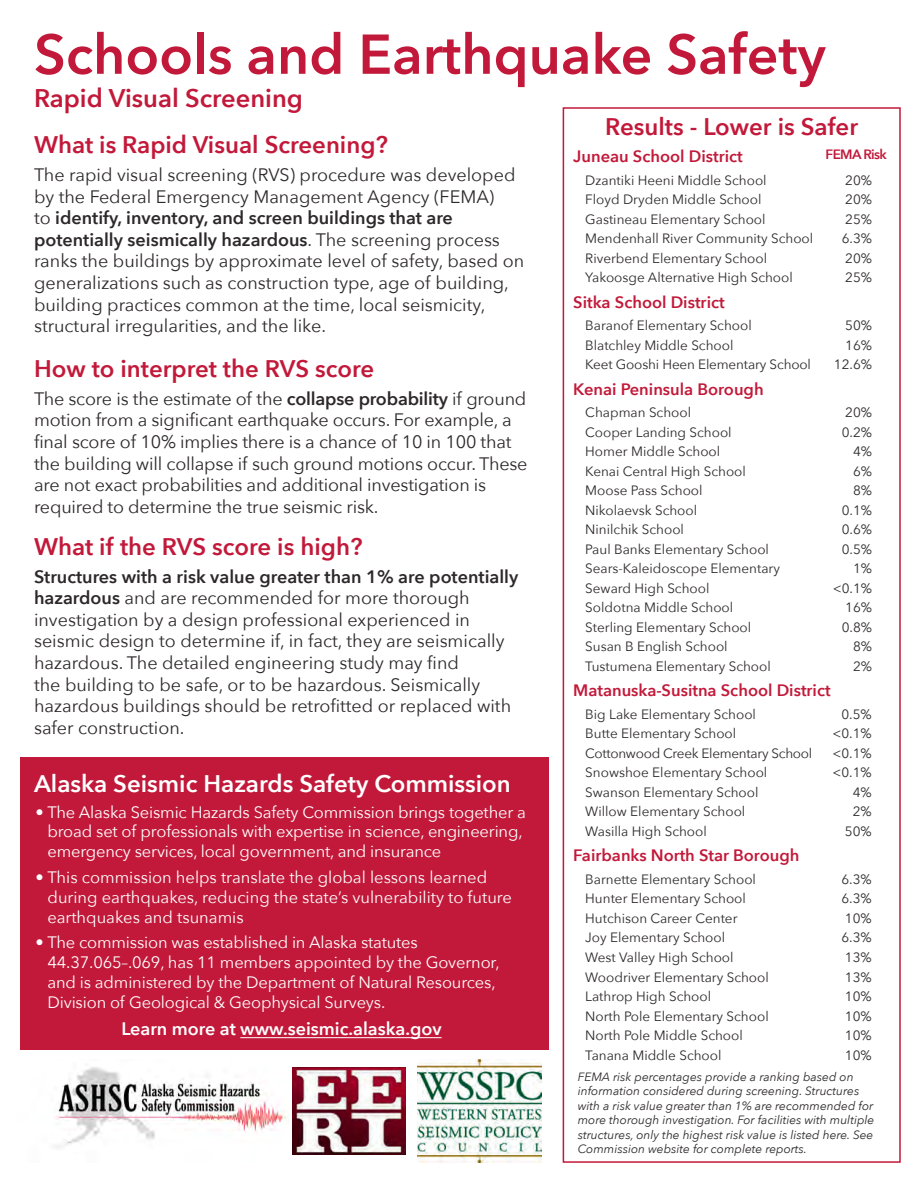
<style>
.page{position:relative;width:918px;height:1188px;background:#fff}
.page>*{position:absolute;margin:0;border:0;box-sizing:border-box;transform-origin:0 0}
.t1{font:600 55.5px "Avenir Next";color:#c2193a}
.t2{font:600 25.5px "Avenir Next";color:#c2193a}
.t3{font:600 24px "Avenir Next";color:#c2193a}
.t4{font:600 24px "Avenir Next";color:#fff}
.t5{font:18px/21.6px "Avenir Next";color:#2d292a}
.t6{font:600 18px "Avenir Next";color:#fff}
.t7{font:16.5px/19.8px "Avenir Next";letter-spacing:-.01em;color:#fff}
.cell_table_heading{font:600 16.5px "Avenir Next";color:#c2193a}
.cell_table{font:13.5px "Avenir Next";color:#2d292a}
.cell_table-2{font:13.5px "Avenir Next";letter-spacing:-.02em;color:#2d292a}
.cell_table_heading-2{font:600 13.5px "Avenir Next";letter-spacing:-.05em;color:#c2193a}
.t8{font:italic 12px/14.4px "Avenir Next";color:#2d292a}
.s1{font-weight:600}
</style>
<div class="page">
<div style="left:21px;top:757px;width:528px;height:292px;background:#c2193a"></div>
<img style="left:54px;top:1067px;width:234px;height:81px">
<img style="left:293px;top:1067px;width:113px;height:87px">
<img style="left:417px;top:1060px;width:124px;height:102px">
<hr style="left:240px;top:1037px;width:202px;height:1px;background:#fff">
<div style="left:563px;top:107px;width:338px;height:1056px;background:#fff;border:2px solid #c2193a"></div>
<p class="t1" style="left:34px;top:7px;width:793px">Schools and Earthquake Safety</p>
<p class="t2" style="left:34px;top:76px;width:271px">Rapid Visual Screening</p>
<p class="cell_table_heading" style="left:573px;top:142px;width:171px">Juneau School District</p>
<p class="cell_table_heading-2" style="left:826px;top:143px;width:63px">FEMA Risk</p>
<p class="cell_table" style="left:585px;top:169px;width:183px">Dzantiki Heeni Middle School</p>
<p class="cell_table" style="left:845px;top:169px;width:28px">20%</p>
<p class="cell_table" style="left:585px;top:188px;width:178px">Floyd Dryden Middle School</p>
<p class="cell_table" style="left:845px;top:188px;width:28px">20%</p>
<p class="cell_table" style="left:585px;top:208px;width:182px">Gastineau Elementary School</p>
<p class="cell_table" style="left:845px;top:208px;width:28px">25%</p>
<p class="cell_table" style="left:585px;top:227px;width:230px">Mendenhall River Community School</p>
<p class="cell_table" style="left:842px;top:227px;width:32px">6.3%</p>
<p class="cell_table" style="left:585px;top:247px;width:183px">Riverbend Elementary School</p>
<p class="cell_table" style="left:845px;top:247px;width:28px">20%</p>
<p class="cell_table" style="left:585px;top:266px;width:209px">Yakoosge Alternative High School</p>
<p class="cell_table" style="left:845px;top:266px;width:28px">25%</p>
<p class="cell_table_heading" style="left:573px;top:288px;width:153px">Sitka School District</p>
<p class="cell_table" style="left:585px;top:314px;width:168px">Baranof Elementary School</p>
<p class="cell_table" style="left:845px;top:314px;width:28px">50%</p>
<p class="cell_table" style="left:585px;top:334px;width:150px">Blatchley Middle School</p>
<p class="cell_table" style="left:845px;top:334px;width:28px">16%</p>
<p class="cell_table" style="left:585px;top:353px;width:227px">Keet Gooshi Heen Elementary School</p>
<p class="cell_table" style="left:834px;top:353px;width:40px">12.6%</p>
<p class="cell_table_heading" style="left:573px;top:375px;width:192px">Kenai Peninsula Borough</p>
<p class="cell_table" style="left:585px;top:401px;width:107px">Chapman School</p>
<p class="cell_table" style="left:845px;top:401px;width:28px">20%</p>
<p class="cell_table" style="left:585px;top:421px;width:148px">Cooper Landing School</p>
<p class="cell_table" style="left:842px;top:421px;width:32px">0.2%</p>
<p class="cell_table" style="left:585px;top:440px;width:136px">Homer Middle School</p>
<p class="cell_table" style="left:853px;top:440px;width:21px">4%</p>
<p class="cell_table" style="left:585px;top:460px;width:162px">Kenai Central High School</p>
<p class="cell_table" style="left:853px;top:460px;width:21px">6%</p>
<p class="cell_table" style="left:585px;top:479px;width:119px">Moose Pass School</p>
<p class="cell_table" style="left:853px;top:479px;width:21px">8%</p>
<p class="cell_table" style="left:585px;top:499px;width:113px">Nikolaevsk School</p>
<p class="cell_table" style="left:842px;top:499px;width:32px">0.1%</p>
<p class="cell_table" style="left:585px;top:518px;width:100px">Ninilchik School</p>
<p class="cell_table" style="left:842px;top:518px;width:32px">0.6%</p>
<p class="cell_table" style="left:585px;top:538px;width:185px">Paul Banks Elementary School</p>
<p class="cell_table" style="left:842px;top:538px;width:32px">0.5%</p>
<p class="cell_table" style="left:585px;top:557px;width:196px">Sears-Kaleidoscope Elementary</p>
<p class="cell_table" style="left:853px;top:557px;width:21px">1%</p>
<p class="cell_table" style="left:585px;top:577px;width:126px">Seward High School</p>
<p class="cell_table" style="left:833px;top:577px;width:41px">&lt;0.1%</p>
<p class="cell_table" style="left:585px;top:596px;width:149px">Soldotna Middle School</p>
<p class="cell_table" style="left:845px;top:596px;width:28px">16%</p>
<p class="cell_table" style="left:585px;top:616px;width:167px">Sterling Elementary School</p>
<p class="cell_table" style="left:842px;top:616px;width:32px">0.8%</p>
<p class="cell_table" style="left:585px;top:635px;width:144px">Susan B English School</p>
<p class="cell_table" style="left:853px;top:635px;width:21px">8%</p>
<p class="cell_table" style="left:585px;top:655px;width:187px">Tustumena Elementary School</p>
<p class="cell_table" style="left:853px;top:655px;width:21px">2%</p>
<p class="cell_table_heading" style="left:573px;top:676px;width:259px">Matanuska-Susitna School District</p>
<p class="cell_table" style="left:585px;top:703px;width:172px">Big Lake Elementary School</p>
<p class="cell_table" style="left:841px;top:703px;width:32px">0.5%</p>
<p class="cell_table" style="left:585px;top:722px;width:152px">Butte Elementary School</p>
<p class="cell_table" style="left:832px;top:722px;width:41px">&lt;0.1%</p>
<p class="cell_table-2" style="left:585px;top:742px;width:229px">Cottonwood Creek Elementary School</p>
<p class="cell_table" style="left:832px;top:742px;width:41px">&lt;0.1%</p>
<p class="cell_table" style="left:585px;top:761px;width:184px">Snowshoe Elementary School</p>
<p class="cell_table" style="left:832px;top:761px;width:41px">&lt;0.1%</p>
<p class="cell_table" style="left:585px;top:781px;width:175px">Swanson Elementary School</p>
<p class="cell_table" style="left:853px;top:781px;width:21px">4%</p>
<p class="cell_table" style="left:585px;top:800px;width:162px">Willow Elementary School</p>
<p class="cell_table" style="left:853px;top:800px;width:21px">2%</p>
<p class="cell_table" style="left:585px;top:820px;width:123px">Wasilla High School</p>
<p class="cell_table" style="left:845px;top:820px;width:28px">50%</p>
<p class="cell_table_heading" style="left:573px;top:841px;width:228px">Fairbanks North Star Borough</p>
<p class="cell_table" style="left:585px;top:868px;width:172px">Barnette Elementary School</p>
<p class="cell_table" style="left:841px;top:868px;width:32px">6.3%</p>
<p class="cell_table" style="left:585px;top:887px;width:162px">Hunter Elementary School</p>
<p class="cell_table" style="left:841px;top:887px;width:32px">6.3%</p>
<p class="cell_table" style="left:585px;top:907px;width:154px">Hutchison Career Center</p>
<p class="cell_table" style="left:845px;top:907px;width:28px">10%</p>
<p class="cell_table" style="left:585px;top:926px;width:141px">Joy Elementary School</p>
<p class="cell_table" style="left:841px;top:926px;width:32px">6.3%</p>
<p class="cell_table" style="left:585px;top:946px;width:150px">West Valley High School</p>
<p class="cell_table" style="left:845px;top:946px;width:28px">13%</p>
<p class="cell_table" style="left:585px;top:966px;width:185px">Woodriver Elementary School</p>
<p class="cell_table" style="left:845px;top:966px;width:28px">13%</p>
<p class="cell_table" style="left:585px;top:985px;width:127px">Lathrop High School</p>
<p class="cell_table" style="left:845px;top:985px;width:28px">10%</p>
<p class="cell_table" style="left:585px;top:1005px;width:185px">North Pole Elementary School</p>
<p class="cell_table" style="left:845px;top:1005px;width:28px">10%</p>
<p class="cell_table" style="left:585px;top:1024px;width:159px">North Pole Middle School</p>
<p class="cell_table" style="left:845px;top:1024px;width:28px">10%</p>
<p class="cell_table" style="left:585px;top:1044px;width:138px">Tanana Middle School</p>
<p class="cell_table" style="left:845px;top:1044px;width:28px">10%</p>
<p class="t8" style="left:578px;top:1069px;width:298px">FEMA risk percentages provide a ranking based on information considered during screening. Structures with a risk value greater than 1% are recommended for more thorough investigation. For facilities with multiple structures, only the highest risk value is listed here. See Commission website for complete reports.</p>
<p class="t3" style="left:605px;top:106px;width:254px">Results - Lower is Safer</p>
<p class="t3" style="left:34px;top:124px;width:355px">What is Rapid Visual Screening?</p>
<p class="t5" style="left:34px;top:163px;width:492px">The rapid visual screening (RVS) procedure was developed by the Federal Emergency Management Agency (FEMA)<br>to <span class="s1">identify, inventory, and screen buildings that are potentially seismically hazardous</span>. The screening process ranks the buildings by approximate level of safety, based on generalizations such as construction type, age of building, building practices common at the time, local seismicity, structural irregularities, and the like.</p>
<p class="t3" style="left:34px;top:348px;width:342px">How to interpret the RVS score</p>
<p class="t5" style="left:34px;top:387px;width:495px">The score is the estimate of the <span class="s1">collapse probability</span> if ground motion from a significant earthquake occurs. For example, a final score of 10% implies there is a chance of 10 in 100 that the building will collapse if such ground motions occur. These are not exact probabilities and additional investigation is required to determine the true seismic risk.</p>
<p class="t3" style="left:34px;top:526px;width:330px">What if the RVS score is high?</p>
<p class="t5" style="left:34px;top:565px;width:486px"><span class="s1">Structures with a risk value greater than 1% are potentially hazardous</span> and are recommended for more thorough investigation by a design professional experienced in seismic design to determine if, in fact, they are seismically hazardous. The detailed engineering study may find<br>the building to be safe, or to be hazardous. Seismically hazardous buildings should be retrofitted or replaced with safer construction.</p>
<p class="t4" style="left:34px;top:763px;width:478px">Alaska Seismic Hazards Safety Commission</p>
<p class="t7" style="left:48px;top:801px;width:480px;text-indent:-12px">• The Alaska Seismic Hazards Safety Commission brings together a broad set of professionals with expertise in science, engineering, emergency services, local government, and insurance</p>
<p class="t7" style="left:48px;top:867px;width:466px;text-indent:-12px">• This commission helps translate the global lessons learned during earthquakes, reducing the state’s vulnerability to future earthquakes and tsunamis</p>
<p class="t7" style="left:48px;top:932px;width:454px;text-indent:-12px">• The commission was established in Alaska statutes 44.37.065–.069, has 11 members appointed by the Governor, and is administered by the Department of Natural Resources, Division of Geological &amp; Geophysical Surveys.</p>
<p class="t6" style="left:121px;top:1014px;width:322px">Learn more at www.seismic.alaska.gov</p>
</div>
